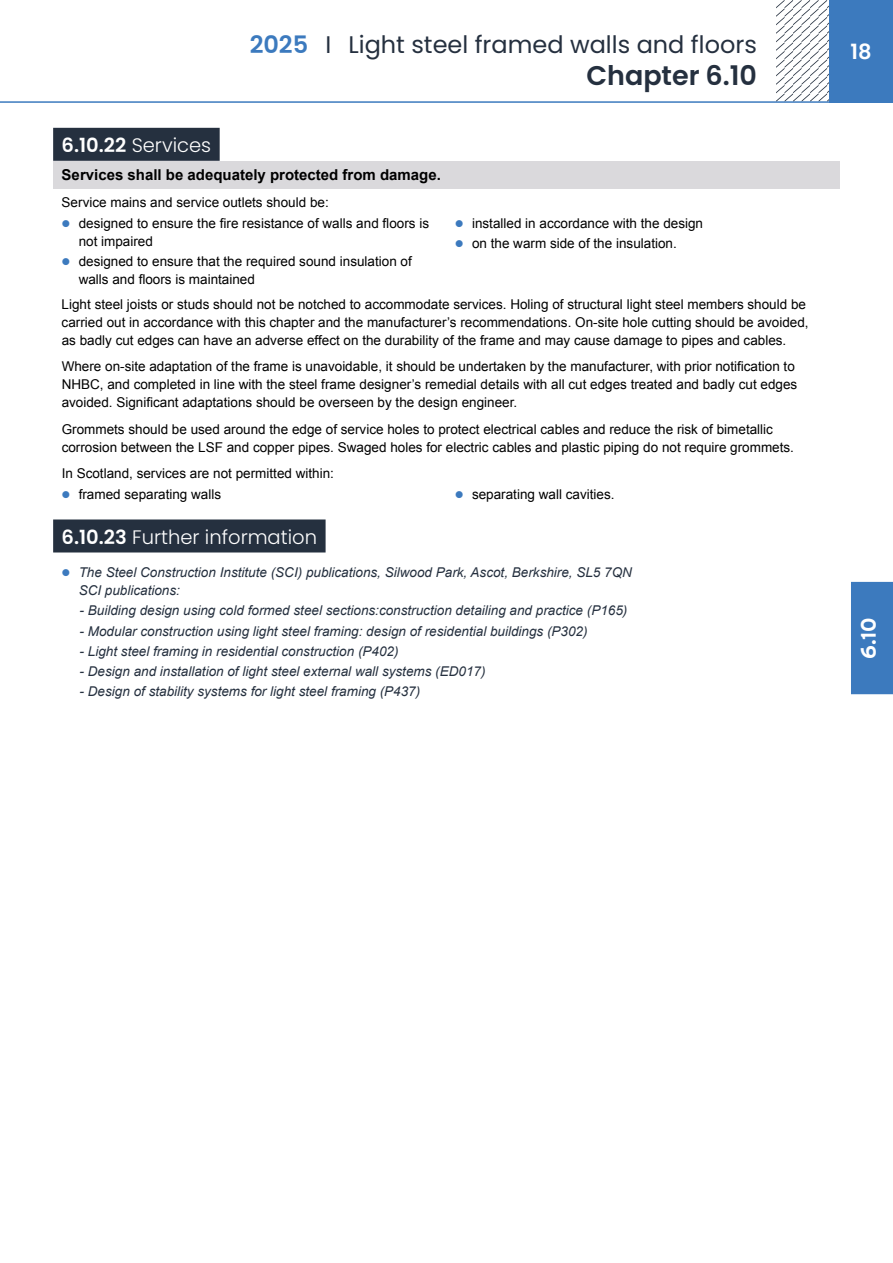
<style>
.page{position:relative;width:893px;height:1263px;background:#fff}
.page>*{position:absolute;margin:0;border:0;box-sizing:border-box;transform-origin:0 0}
.t1{font:600 27px "Poppins";color:#25303f}
.t2{font:24px "Poppins";color:#25303f}
.t3{font:700 21px "Interstate";color:#fff}
.t4{font:600 21px "Poppins";color:#fff}
.t5{font:300 19.5px "Poppins";color:#fff}
.t6{font:700 15px "Arial";color:#000}
.t7{font:13.5px/18px "Arial";color:#000}
.t8{font:italic 13.5px/18px "Arial";color:#25303f}
.s1{font-weight:600;color:#3c7abe}
.s2{font-weight:600}
</style>
<div class="page">
<svg style="left:776px;top:0;width:53px;height:101px"></svg>
<div style="left:829px;top:0;width:64px;height:102px;background:#3c7abe"></div>
<hr style="left:0;top:101px;width:893px;height:2px;background:#3c7abe">
<div style="left:851px;top:581px;width:42px;height:114px;background:#3c7abe"></div>
<div style="left:53px;top:161px;width:787px;height:28px;background:#dad9dc"></div>
<div style="left:53px;top:128px;width:167px;height:33px;background:#25303f"></div>
<div style="left:53px;top:519px;width:273px;height:33px;background:#25303f"></div>
<h2 class="t2" style="left:250px;top:31px;width:509px"><span class="s1">2025</span> I Light steel framed walls and floors</h2>
<h1 class="t1" style="left:586px;top:60px;width:172px">Chapter 6.10</h1>
<h3 class="t5" style="left:62px;top:134px;width:151px"><span class="s2">6.10.22</span> Services</h3>
<p class="t6" style="left:62px;top:165px;width:381px">Services shall be adequately protected from damage.</p>
<p class="t7" style="left:79px;top:192px;width:352px;line-height:20.5px;text-indent:-17px">Service mains and service outlets should be:<br>designed to ensure the fire resistance of walls and floors is</p>
<p class="t7" style="left:79px;top:231px;width:335px;line-height:20.1px">not impaired<br>designed to ensure that the required sound insulation of</p>
<p class="t7" style="left:79px;top:270px;width:178px">walls and floors is maintained</p>
<p class="t7" style="left:472px;top:213px;width:233px;line-height:20.1px">installed in accordance with the design on the warm side of the insulation.</p>
<p class="t7" style="left:62px;top:295px;width:748px">Light steel joists or studs should not be notched to accommodate services. Holing of structural light steel members should be carried out in accordance with this chapter and the manufacturer’s recommendations. On-site hole cutting should be avoided, as badly cut edges can have an adverse effect on the durability of the frame and may cause damage to pipes and cables.</p>
<p class="t7" style="left:62px;top:358px;width:737px">Where on-site adaptation of the frame is unavoidable, it should be undertaken by the manufacturer, with prior notification to<br>NHBC, and completed in line with the steel frame designer’s remedial details with all cut edges treated and badly cut edges avoided. Significant adaptations should be overseen by the design engineer.</p>
<p class="t7" style="left:62px;top:420px;width:734px">Grommets should be used around the edge of service holes to protect electrical cables and reduce the risk of bimetallic corrosion between the LSF and copper pipes. Swaged holes for electric cables and plastic piping do not require grommets.</p>
<p class="t7" style="left:79px;top:463px;width:257px;line-height:20.5px;text-indent:-17px">In Scotland, services are not permitted within: framed separating walls</p>
<p class="t7" style="left:472px;top:485px;width:144px">separating wall cavities.</p>
<h3 class="t5" style="left:62px;top:526px;width:257px"><span class="s2">6.10.23</span> Further information</h3>
<p class="t8" style="left:79px;top:564px;width:555px">The Steel Construction Institute (SCI) publications, Silwood Park, Ascot, Berkshire, SL5 7QN<br>SCI publications:</p>
<p class="t8" style="left:80px;top:602px;width:549px">- Building design using cold formed steel sections:construction detailing and practice (P165)</p>
<p class="t8" style="left:80px;top:622px;width:509px">- Modular construction using light steel framing: design of residential buildings (P302)</p>
<p class="t8" style="left:80px;top:642px;width:320px">- Light steel framing in residential construction (P402)</p>
<p class="t8" style="left:80px;top:662px;width:407px">- Design and installation of light steel external wall systems (ED017)</p>
<p class="t8" style="left:80px;top:682px;width:342px">- Design of stability systems for light steel framing (P437)</p>
<h3 class="t4" style="left:850px;top:40px;width:23px">18</h3>
<h3 class="t3" style="left:857px;top:659px;width:43px;rotate:-90deg">6.10</h3>
</div>
